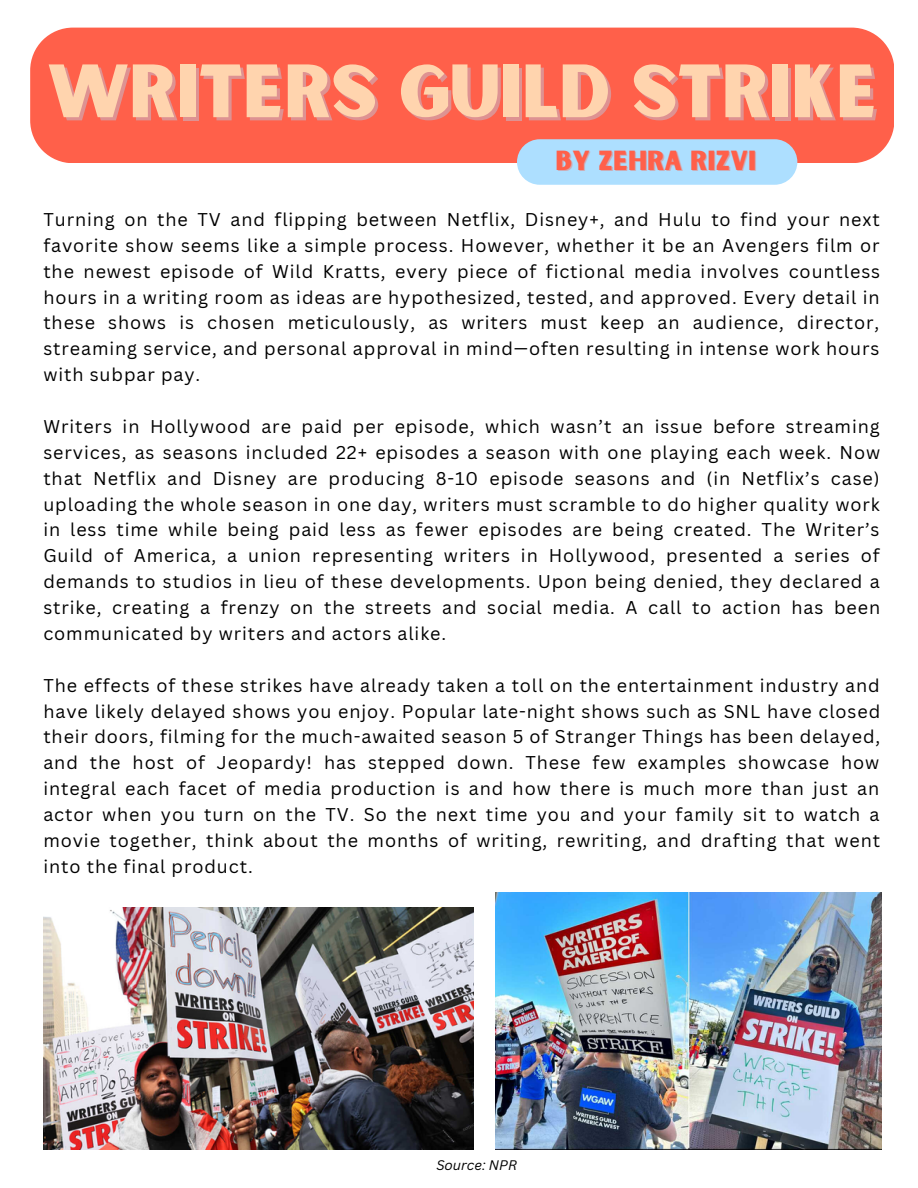
<style>
.page{position:relative;width:918px;height:1188px;background:#fff}
.page>*{position:absolute;margin:0;border:0;box-sizing:border-box;transform-origin:0 0}
.t1{font:72px "Sunborn Sans One";color:#ffd4ae}
.t2{font:26.4px "Sunborn Sans One";color:#ff604a}
.t3{font:18px/25.8px "Canva Sans";letter-spacing:.05em;color:#000;text-align:justify}
.t4{font:italic 13.5px "Canva Sans";color:#000}
</style>
<div class="page">
<div style="left:30px;top:28px;width:864px;height:135px;background:#ff604a"></div>
<div style="left:517px;top:139px;width:280px;height:45px;background:#addfff;border-radius:23px"></div>
<img style="left:495px;top:892px;width:386px;height:258px">
<img style="left:43px;top:908px;width:430px;height:242px">
<p class="t1" style="left:47px;top:45px;width:832px">WRITERS GUILD STRIKE</p>
<p class="t2" style="left:556px;top:144px;width:202px">BY ZEHRA RIZVI</p>
<p class="t3" style="left:43px;top:206px;width:838px">Turning on the TV and flipping between Netflix, Disney+, and Hulu to find your next favorite show seems like a simple process. However, whether it be an Avengers film or the newest episode of Wild Kratts, every piece of fictional media involves countless hours in a writing room as ideas are hypothesized, tested, and approved. Every detail in these shows is chosen meticulously, as writers must keep an audience, director, streaming service, and personal approval in mind—often resulting in intense work hours with subpar pay.</p>
<p class="t3" style="left:43px;top:413px;width:838px">Writers in Hollywood are paid per episode, which wasn’t an issue before streaming services, as seasons included 22+ episodes a season with one playing each week. Now that Netflix and Disney are producing 8-10 episode seasons and (in Netflix’s case) uploading the whole season in one day, writers must scramble to do higher quality work in less time while being paid less as fewer episodes are being created. The Writer’s Guild of America, a union representing writers in Hollywood, presented a series of demands to studios in lieu of these developments. Upon being denied, they declared a strike, creating a frenzy on the streets and social media. A call to action has been communicated by writers and actors alike.</p>
<p class="t3" style="left:43px;top:672px;width:838px">The effects of these strikes have already taken a toll on the entertainment industry and have likely delayed shows you enjoy. Popular late-night shows such as SNL have closed their doors, filming for the much-awaited season 5 of Stranger Things has been delayed, and the host of Jeopardy! has stepped down. These few examples showcase how integral each facet of media production is and how there is much more than just an actor when you turn on the TV. So the next time you and your family sit to watch a movie together, think about the months of writing, rewriting, and drafting that went into the final product.</p>
<p class="t4" style="left:436px;top:1156px;width:82px">Source: NPR</p>
</div>
